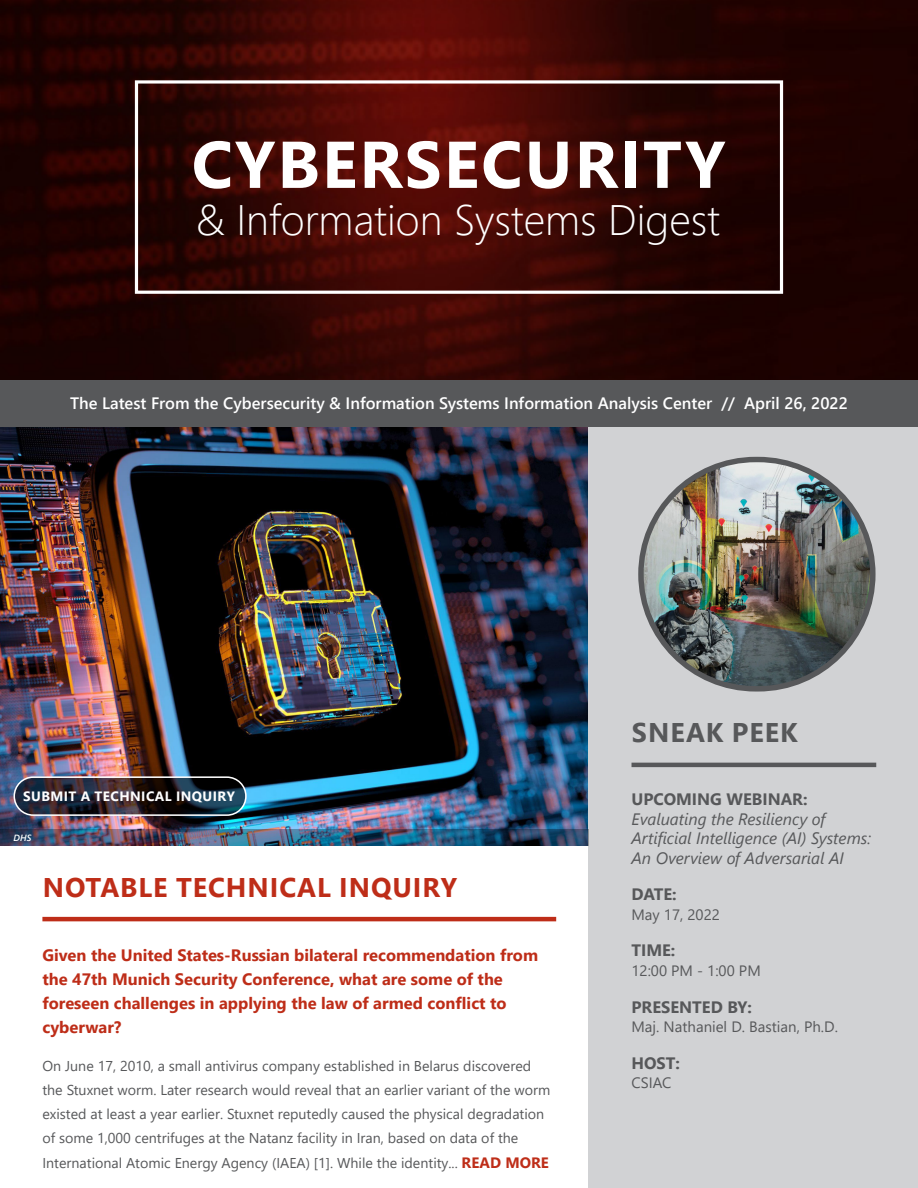
<style>
.page{position:relative;width:918px;height:1188px;background:#fff}
.page>*{position:absolute;margin:0;border:0;box-sizing:border-box;transform-origin:0 0}
.t1{font:700 66px "Segoe UI";letter-spacing:.035em;color:#fff}
.t2{font:300 42.6px "Segoe UI";color:#fff}
.Heading_1_-_Green{font:700 27px "Segoe UI";letter-spacing:.035em;color:#be2d18}
.Heading_1_-_Gray{font:700 27px "Segoe UI";letter-spacing:.035em;color:#57585a}
.Heading_2_-_Red{font:700 16.5px/24px "Segoe UI";color:#be2d18}
.Cover_Banner_Text{font:600 16.5px "Segoe UI";color:#fff}
.SN_Heading_2{font:italic 16.5px/19.5px "Segoe UI";color:#57585a}
.SP_Heading{font:700 16.5px "Segoe UI";color:#57585a}
.SN_Copy{font:15px "Segoe UI";color:#57585a}
.Copy{font:14.25px/24px "Segoe UI";color:#57585a}
.White_Button_Text{font:700 13.5px "Segoe UI";letter-spacing:.035em;color:#fff}
.Image_Source{font:italic 600 9px "Segoe UI";color:#fff}
.s1{font-weight:700;font-size:15px;color:#be2d18}
</style>
<div class="page">
<img style="left:0;top:0;width:918px;height:380px">
<img style="left:0;top:427px;width:588px;height:402px">
<div style="left:588px;top:383px;width:330px;height:805px;background:#d1d2d4"></div>
<svg style="left:14px;top:777px;width:232px;height:38px;background:#23252f"></svg>
<div style="left:14px;top:776px;width:233px;height:40px;border:2px solid #fff;border-radius:19px"></div>
<hr style="left:42px;top:917px;width:514px;height:4px;background:#be2d18">
<div style="left:0;top:380px;width:918px;height:47px;background:#57585a"></div>
<hr style="left:632px;top:763px;width:244px;height:4px;background:#57585a">
<img style="left:641px;top:460px;width:232px;height:229px;border-radius:115px">
<div style="left:638px;top:457px;width:238px;height:235px;border:5px solid #57585a;border-radius:115px"></div>
<img style="left:0;top:829px;width:588px;height:17px">
<div style="left:135px;top:80px;width:648px;height:214px;border:3px solid #fff"></div>
<h1 class="t1" style="left:192px;top:102px;width:535px">CYBERSECURITY</h1>
<h2 class="t2" style="left:195px;top:180px;width:526px">&amp; Information Systems Digest</h2>
<p class="Cover_Banner_Text" style="left:70px;top:388px;width:779px">The Latest From the Cybersecurity &amp; Information Systems Information Analysis Center // April 26, 2022</p>
<p class="White_Button_Text" style="left:23px;top:784px;width:213px">SUBMIT A TECHNICAL INQUIRY</p>
<p class="Image_Source" style="left:14px;top:829px;width:19px">DHS</p>
<p class="Heading_1_-_Green" style="left:43px;top:862px;width:416px">NOTABLE TECHNICAL INQUIRY</p>
<p class="Heading_2_-_Red" style="left:42px;top:942px;width:497px">Given the United States-Russian bilateral recommendation from the 47th Munich Security Conference, what are some of the foreseen challenges in applying the law of armed conflict to cyberwar?</p>
<p class="Copy" style="left:42px;top:1052px;width:509px">On June 17, 2010, a small antivirus company established in Belarus discovered the Stuxnet worm. Later research would reveal that an earlier variant of the worm existed at least a year earlier. Stuxnet reputedly caused the physical degradation of some 1,000 centrifuges at the Natanz facility in Iran, based on data of the</p>
<p class="Copy" style="left:42px;top:1150px;width:508px">International Atomic Energy Agency (IAEA) [1]. While the identity... <span class="s1">READ MORE</span></p>
<p class="Heading_1_-_Gray" style="left:632px;top:707px;width:167px">SNEAK PEEK</p>
<p class="SP_Heading" style="left:632px;top:784px;width:178px">UPCOMING WEBINAR:</p>
<p class="SN_Heading_2" style="left:632px;top:807px;width:241px">Evaluating the Resiliency of<br>Artificial Intelligence (AI) Systems:<br>An Overview of Adversarial AI</p>
<p class="SP_Heading" style="left:632px;top:879px;width:47px">DATE:</p>
<p class="SN_Copy" style="left:632px;top:900px;width:90px">May 17, 2022</p>
<p class="SP_Heading" style="left:632px;top:935px;width:45px">TIME:</p>
<p class="SN_Copy" style="left:632px;top:956px;width:131px">12:00 PM - 1:00 PM</p>
<p class="SP_Heading" style="left:632px;top:991px;width:122px">PRESENTED BY:</p>
<p class="SN_Copy" style="left:632px;top:1013px;width:208px">Maj. Nathaniel D. Bastian, Ph.D.</p>
<p class="SP_Heading" style="left:632px;top:1047px;width:50px">HOST:</p>
<p class="SN_Copy" style="left:632px;top:1069px;width:41px">CSIAC</p>
</div>
